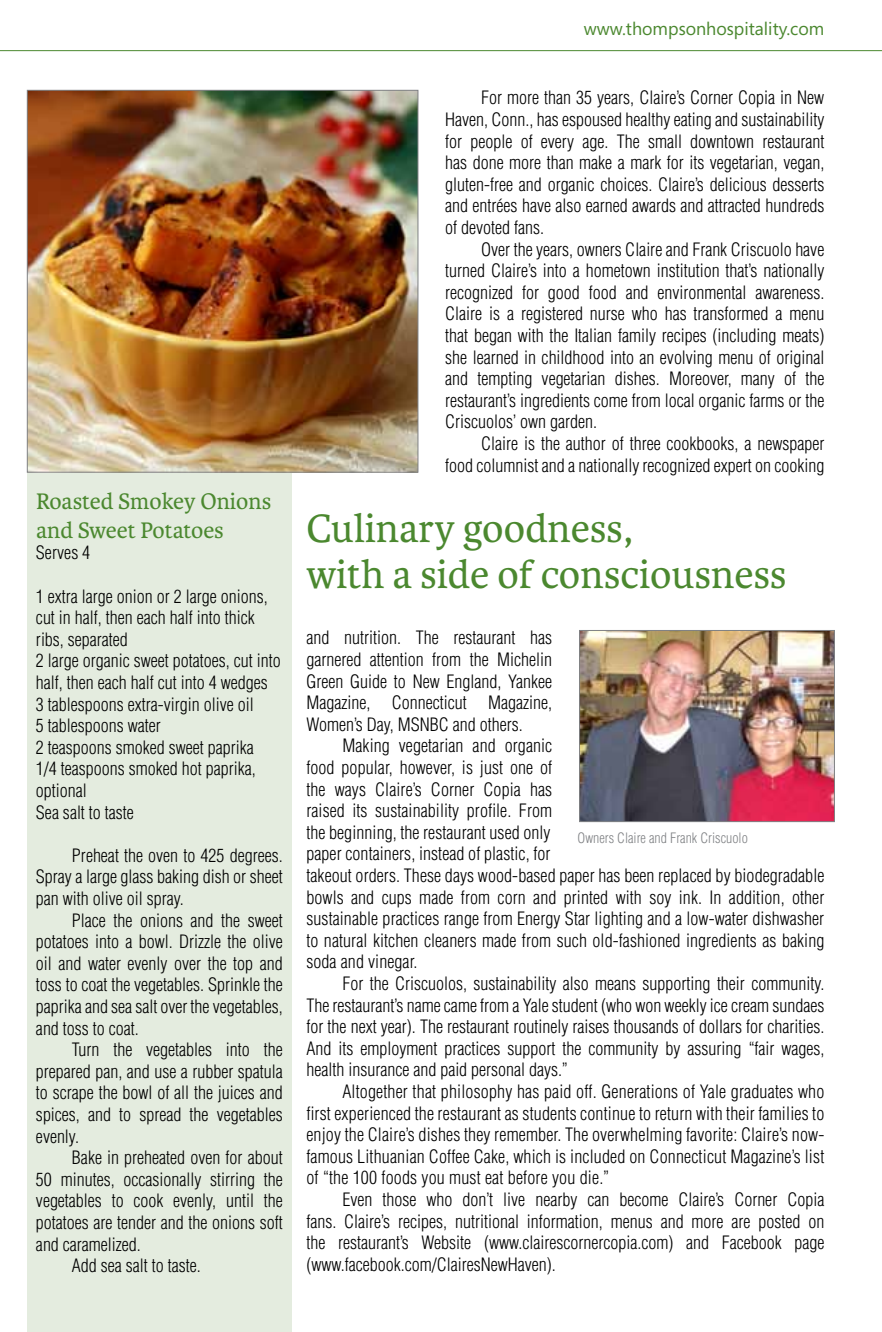
<style>
.page{position:relative;width:882px;height:1332px;background:#fff}
.page>*{position:absolute;margin:0;border:0;box-sizing:border-box;transform-origin:0 0}
.t1{font:42px/46px "Karmina";color:#4b882f}
.t2{font:24px/28.8px "Karmina";color:#4b882f}
.t3{font:300 condensed 18px/21.6px "Helvetica";color:#000;text-align:justify}
.t4{font:18px "Segoe";color:#4b882f}
.t5{font:300 condensed 14px "Helvetica";color:#808285}
</style>
<div class="page">
<hr style="left:0;top:50px;width:1px;height:1282px;background:#f4f5ee">
<div style="left:27px;top:385px;width:264px;height:947px;background:#e4ecdf"></div>
<hr style="left:0;top:50px;width:882px;height:1px;background:#4b882f">
<img style="left:29px;top:92px;width:387px;height:379px">
<div style="left:27px;top:90px;width:391px;height:383px;border:1px solid #808285"></div>
<img style="left:581px;top:632px;width:252px;height:188px">
<div style="left:579px;top:630px;width:256px;height:192px;border:1px solid #808285"></div>
<h2 class="t2" style="left:36px;top:487px;width:237px">Roasted Smokey Onions and Sweet Potatoes</h2>
<p class="t3" style="left:36px;top:542px;width:56px">Serves 4</p>
<p class="t3" style="left:36px;top:585px;width:246px;text-align:left">1 extra large onion or 2 large onions, cut in half, then each half into thick ribs, separated<br>2 large organic sweet potatoes, cut into half, then each half cut into 4 wedges<br>3 tablespoons extra-virgin olive oil<br>5 tablespoons water<br>2 teaspoons smoked sweet paprika<br>1/4 teaspoons smoked hot paprika, optional<br>Sea salt to taste</p>
<p class="t3" style="left:36px;top:844px;width:248px;text-indent:36px">Preheat the oven to 425 degrees.<br>Spray a large glass baking dish or sheet pan with olive oil spray.</p>
<p class="t3" style="left:36px;top:909px;width:248px;text-indent:36px">Place the onions and the sweet potatoes into a bowl. Drizzle the olive oil and water evenly over the top and toss to coat the vegetables. Sprinkle the paprika and sea salt over the vegetables, and toss to coat.</p>
<p class="t3" style="left:36px;top:1039px;width:248px;text-indent:36px">Turn the vegetables into the prepared pan, and use a rubber spatula to scrape the bowl of all the juices and spices, and to spread the vegetables evenly.</p>
<p class="t3" style="left:72px;top:1147px;width:212px">Bake in preheated oven for about</p>
<p class="t3" style="left:36px;top:1168px;width:248px">50 minutes, occasionally stirring the</p>
<p class="t3" style="left:36px;top:1190px;width:248px">vegetables to cook evenly, until the</p>
<p class="t3" style="left:36px;top:1212px;width:248px">potatoes are tender and the onions soft</p>
<p class="t3" style="left:36px;top:1233px;width:106px">and caramelized.</p>
<p class="t3" style="left:72px;top:1255px;width:130px">Add sea salt to taste.</p>
<p class="t4" style="left:584px;top:17px;width:242px">www.thompsonhospitality.com</p>
<p class="t3" style="left:445px;top:87px;width:381px;text-indent:36px">For more than 35 years, Claire’s Corner Copia in New Haven, Conn., has espoused healthy eating and sustainability for people of every age. The small downtown restaurant has done more than make a mark for its vegetarian, vegan, gluten-free and organic choices. Claire’s delicious desserts and entrées have also earned awards and attracted hundreds of devoted fans.</p>
<p class="t3" style="left:445px;top:238px;width:381px;text-indent:36px">Over the years, owners Claire and Frank Criscuolo have turned Claire’s into a hometown institution that’s nationally recognized for good food and environmental awareness.<br>Claire is a registered nurse who has transformed a menu that began with the Italian family recipes (including meats) she learned in childhood into an evolving menu of original and tempting vegetarian dishes. Moreover, many of the restaurant’s ingredients come from local organic farms or the Criscuolos’ own garden.</p>
<p class="t3" style="left:445px;top:433px;width:381px;text-align:right">Claire is the author of three cookbooks, a newspaper<br>food columnist and a nationally recognized expert on cooking</p>
<h1 class="t1" style="left:306px;top:506px;width:482px">Culinary goodness,<br>with a side of consciousness</h1>
<p class="t3" style="left:306px;top:627px;width:247px">and nutrition. The restaurant has garnered attention from the Michelin Green Guide to New England, Yankee Magazine, Connecticut Magazine, Women’s Day, MSNBC and others.</p>
<p class="t3" style="left:306px;top:735px;width:520px;text-align:left;text-indent:36px">Making vegetarian and organic<br>food popular, however, is just one of<br>the ways Claire’s Corner Copia has<br>raised its sustainability profile. From<br>the beginning, the restaurant used only<br>paper containers, instead of plastic, for<br>takeout orders. These days wood-based paper has been replaced by biodegradable bowls and cups made from corn and printed with soy ink. In addition, other sustainable practices range from Energy Star lighting and a low-water dishwasher to natural kitchen cleaners made from such old-fashioned ingredients as baking soda and vinegar.</p>
<p class="t3" style="left:306px;top:973px;width:519px;text-indent:36px">For the Criscuolos, sustainability also means supporting their community.<br>The restaurant’s name came from a Yale student (who won weekly ice cream sundaes for the next year). The restaurant routinely raises thousands of dollars for charities.<br>And its employment practices support the community by assuring “fair wages, health insurance and paid personal days.”</p>
<p class="t3" style="left:306px;top:1081px;width:520px;text-indent:36px">Altogether that philosophy has paid off. Generations of Yale graduates who first experienced the restaurant as students continue to return with their families to enjoy the Claire’s dishes they remember. The overwhelming favorite: Claire’s now&shy;famous Lithuanian Coffee Cake, which is included on Connecticut Magazine’s list of “the 100 foods you must eat before you die.”</p>
<p class="t3" style="left:306px;top:1189px;width:519px;text-indent:36px">Even those who don’t live nearby can become Claire’s Corner Copia fans. Claire’s recipes, nutritional information, menus and more are posted on the restaurant’s Website (www.clairescornercopia.com) and Facebook page (www.facebook.com/ClairesNewHaven).</p>
<p class="t5" style="left:578px;top:829px;width:172px">Owners Claire and Frank Criscuolo</p>
</div>
